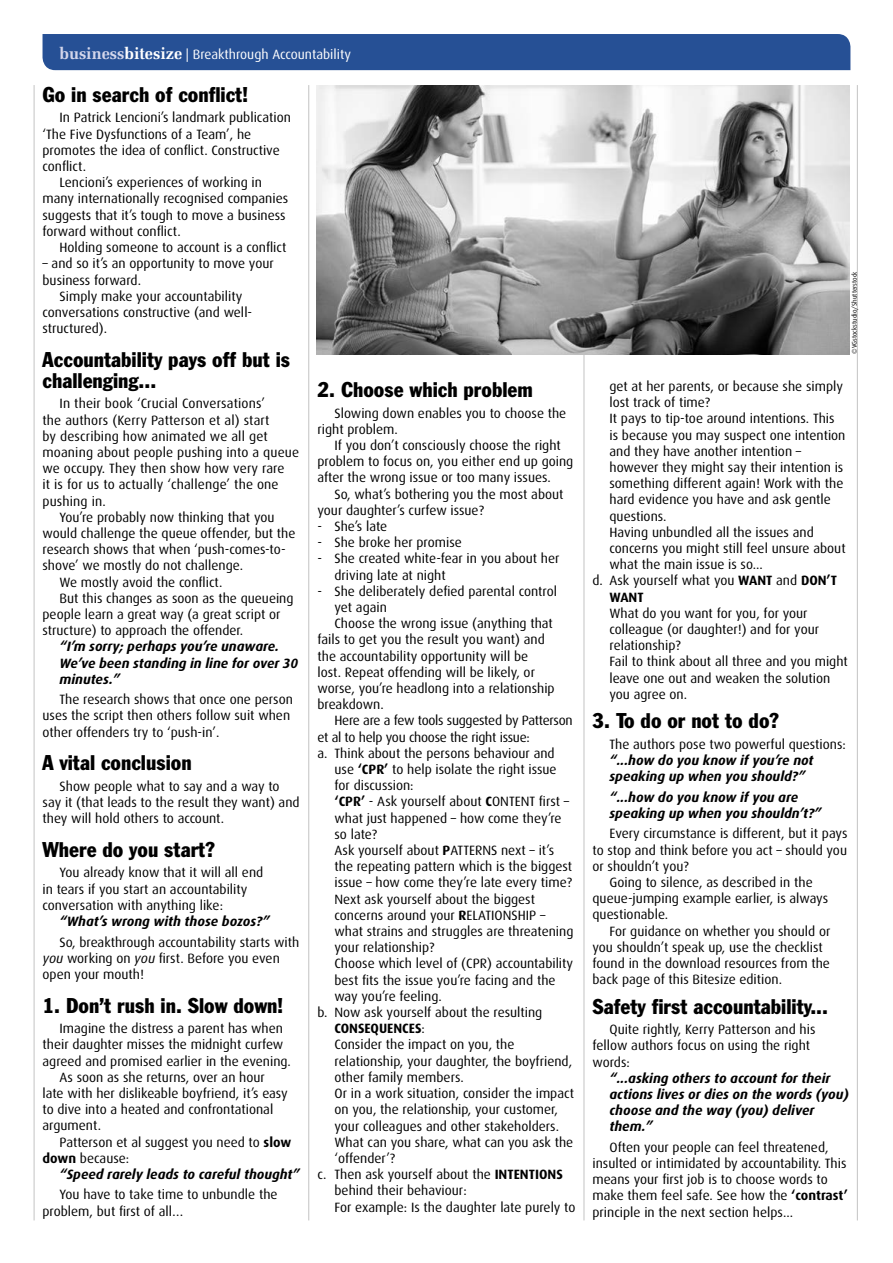
<style>
.page{position:relative;width:893px;height:1263px;background:#fff}
.page>*{position:absolute;margin:0;border:0;box-sizing:border-box;transform-origin:0 0}
.SUBHEAD{font:condensed 21px/21px "Franklin Gothic BT";color:#000}
.body{font:13.5px/16.2px "Dax";color:#000}
.QUOTE{font:italic 700 13.5px/16.2px "Dax";color:#000}
.body-2{font:13.5px/16.2px "Dax";letter-spacing:-.02em;color:#000}
.body2{font:13.5px "Dax";color:#fff}
.body2-2{font:6.75px "Dax";color:#000}
.s1{font-family:"Zapf Elliptical 711 BT";font-weight:700;font-size:16.5px;color:#d3d6eb}
.s2{font-family:"Zapf Elliptical 711 BT";font-weight:700;font-size:16.5px}
.s3{font-style:italic}
.s4{font-weight:700}
</style>
<div class="page">
<hr style="left:308px;top:85px;width:1px;height:1135px;background:#c6c6c6">
<hr style="left:583px;top:85px;width:1px;height:1135px;background:#c6c6c6">
<hr style="left:34px;top:85px;width:1px;height:1135px;background:#c6c6c6">
<hr style="left:857px;top:85px;width:1px;height:1135px;background:#c6c6c6">
<div style="left:43px;top:34px;width:807px;height:36px;background:#265095"></div>
<img style="left:317px;top:85px;width:533px;height:270px">
<p class="body2" style="left:60px;top:47px;width:293px"><span class="s1">business</span><span class="s2">bitesize</span> | Breakthrough Accountability</p>
<p class="SUBHEAD" style="left:43px;top:83px;width:207px">Go in search of conflict!</p>
<p class="body" style="left:43px;top:110px;width:250px;text-indent:17px">In Patrick Lencioni’s landmark publication ‘The Five Dysfunctions of a Team’, he promotes the idea of conflict. Constructive conflict.</p>
<p class="body" style="left:43px;top:175px;width:247px;text-indent:17px">Lencioni’s experiences of working in many internationally recognised companies suggests that it’s tough to move a business forward without conflict.</p>
<p class="body" style="left:60px;top:239px;width:228px">Holding someone to account is a conflict</p>
<p class="body" style="left:43px;top:256px;width:233px">– and so it’s an opportunity to move your business forward.</p>
<p class="body" style="left:43px;top:288px;width:211px;text-indent:17px">Simply make your accountability conversations constructive (and well&shy;structured).</p>
<p class="SUBHEAD" style="left:43px;top:348px;width:249px">Accountability pays off but is challenging...</p>
<p class="body" style="left:43px;top:396px;width:258px;text-indent:17px">In their book ‘Crucial Conversations’<br>the authors (Kerry Patterson et al) start<br>by describing how animated we all get moaning about people pushing into a queue we occupy. They then show how very rare<br>it is for us to actually ‘challenge’ the one pushing in.</p>
<p class="body" style="left:43px;top:509px;width:254px;text-indent:17px">You’re probably now thinking that you would challenge the queue offender, but the research shows that when ‘push-comes-to&shy;shove’ we mostly do not challenge.</p>
<p class="body" style="left:60px;top:574px;width:165px">We mostly avoid the conflict.</p>
<p class="body" style="left:43px;top:590px;width:253px;text-indent:17px">But this changes as soon as the queueing people learn a great way (a great script or structure) to approach the offender.</p>
<p class="QUOTE" style="left:60px;top:639px;width:240px">“I’m sorry; perhaps you’re unaware.<br>We’ve been standing in line for over 30 minutes.”</p>
<p class="body" style="left:43px;top:691px;width:252px;text-indent:17px">The research shows that once one person uses the script then others follow suit when other offenders try to ‘push-in’.</p>
<p class="SUBHEAD" style="left:43px;top:752px;width:151px">A vital conclusion</p>
<p class="body" style="left:43px;top:778px;width:259px;text-indent:17px">Show people what to say and a way to say it (that leads to the result they want) and they will hold others to account.</p>
<p class="SUBHEAD" style="left:43px;top:838px;width:174px">Where do you start?</p>
<p class="body" style="left:43px;top:865px;width:222px;text-indent:17px">You already know that it will all end in tears if you start an accountability conversation with anything like:</p>
<p class="QUOTE" style="left:60px;top:913px;width:211px">“What’s wrong with those bozos?”</p>
<p class="body" style="left:43px;top:934px;width:258px;text-indent:17px">So, breakthrough accountability starts with <span class="s3">you</span> working on <span class="s3">you</span> first. Before you even open your mouth!</p>
<p class="SUBHEAD" style="left:43px;top:994px;width:242px">1. Don’t rush in. Slow down!</p>
<p class="body" style="left:43px;top:1020px;width:250px;text-indent:17px">Imagine the distress a parent has when their daughter misses the midnight curfew agreed and promised earlier in the evening.</p>
<p class="body" style="left:43px;top:1069px;width:247px;text-indent:17px">As soon as she returns, over an hour late with her dislikeable boyfriend, it’s easy to dive into a heated and confrontational argument.</p>
<p class="body" style="left:43px;top:1134px;width:250px;text-indent:17px">Patterson et al suggest you need to <span class="s4">slow down</span> because:</p>
<p class="QUOTE" style="left:60px;top:1166px;width:242px">“Speed rarely leads to careful thought”</p>
<p class="body" style="left:43px;top:1187px;width:237px;text-indent:17px">You have to take time to unbundle the problem, but first of all…</p>
<p class="SUBHEAD" style="left:317px;top:379px;width:217px">2. Choose which problem</p>
<p class="body" style="left:317px;top:405px;width:250px;text-indent:17px">Slowing down enables you to choose the right problem.</p>
<p class="body" style="left:317px;top:437px;width:257px;text-indent:17px">If you don’t consciously choose the right problem to focus on, you either end up going after the wrong issue or too many issues.</p>
<p class="body" style="left:317px;top:486px;width:248px;text-indent:17px">So, what’s bothering you the most about your daughter’s curfew issue?</p>
<p class="body" style="left:317px;top:518px;width:71px">- She’s late</p>
<p class="body" style="left:317px;top:535px;width:146px">- She broke her promise</p>
<p class="body" style="left:334px;top:551px;width:227px;text-indent:-17px">- She created white-fear in you about her driving late at night</p>
<p class="body" style="left:334px;top:583px;width:224px;text-indent:-17px">- She deliberately defied parental control yet again</p>
<p class="body" style="left:317px;top:616px;width:239px;text-indent:17px">Choose the wrong issue (anything that fails to get you the result you want) and the accountability opportunity will be lost. Repeat offending will be likely, or worse, you’re headlong into a relationship breakdown.</p>
<p class="body-2" style="left:317px;top:713px;width:257px;text-indent:17px">Here are a few tools suggested by Patterson et al to help you choose the right issue:</p>
<p class="body" style="left:334px;top:745px;width:224px;text-indent:-17px">a. Think about the persons behaviour and use <span class="s4">‘CPR’</span> to help isolate the right issue for discussion:</p>
<p class="body" style="left:334px;top:794px;width:236px"><span class="s4">‘CPR’</span> - Ask yourself about <span class="s4">C</span>ONTENT first – what just happened – how come they’re so late?</p>
<p class="body" style="left:334px;top:842px;width:239px">Ask yourself about <span class="s4">P</span>ATTERNS next – it’s the repeating pattern which is the biggest issue – how come they’re late every time?</p>
<p class="body" style="left:334px;top:891px;width:240px">Next ask yourself about the biggest concerns around your <span class="s4">R</span>ELATIONSHIP – what strains and struggles are threatening your relationship?</p>
<p class="body" style="left:334px;top:956px;width:240px">Choose which level of (CPR) accountability best fits the issue you’re facing and the way you’re feeling.</p>
<p class="body" style="left:334px;top:1004px;width:209px;text-indent:-17px">b. Now ask yourself about the resulting<br><span class="s4">CONSEQUENCES</span>:</p>
<p class="body" style="left:334px;top:1037px;width:239px">Consider the impact on you, the relationship, your daughter, the boyfriend, other family members.</p>
<p class="body" style="left:334px;top:1085px;width:241px">Or in a work situation, consider the impact on you, the relationship, your customer, your colleagues and other stakeholders.<br>What can you share, what can you ask the ‘offender’?</p>
<p class="body" style="left:334px;top:1166px;width:230px;text-indent:-17px">c. Then ask yourself about the <span class="s4">INTENTIONS </span>behind their behaviour:</p>
<p class="body" style="left:334px;top:1199px;width:242px">For example: Is the daughter late purely to</p>
<p class="body2-2" style="left:851px;top:354px;width:84px;rotate:-90deg">©VGstockstudio/Shutterstock</p>
<p class="body" style="left:609px;top:378px;width:235px">get at her parents, or because she simply lost track of time?</p>
<p class="body" style="left:609px;top:411px;width:237px">It pays to tip-toe around intentions. This is because you may suspect one intention and they have another intention – however they might say their intention is something different again! Work with the hard evidence you have and ask gentle questions.</p>
<p class="body" style="left:609px;top:524px;width:238px">Having unbundled all the issues and concerns you might still feel unsure about what the main issue is so...</p>
<p class="body" style="left:609px;top:573px;width:229px;text-indent:-17px">d. Ask yourself what you <span class="s4">WANT</span> and <span class="s4">DON’T<br>WANT</span></p>
<p class="body" style="left:609px;top:605px;width:211px">What do you want for you, for your colleague (or daughter!) and for your relationship?</p>
<p class="body" style="left:609px;top:654px;width:240px">Fail to think about all three and you might leave one out and weaken the solution you agree on.</p>
<p class="SUBHEAD" style="left:592px;top:710px;width:188px">3. To do or not to do?</p>
<p class="body" style="left:609px;top:736px;width:238px">The authors pose two powerful questions:</p>
<p class="QUOTE" style="left:609px;top:752px;width:206px">“...how do you know if you’re not speaking up when you should?”</p>
<p class="QUOTE" style="left:609px;top:789px;width:213px">“...how do you know if you are speaking up when you shouldn’t?”</p>
<p class="body" style="left:592px;top:826px;width:257px;text-align:justify;text-indent:17px">Every circumstance is different, but it pays to stop and think before you act – should you or shouldn’t you?</p>
<p class="body" style="left:592px;top:874px;width:237px;text-indent:17px">Going to silence, as described in the queue-jumping example earlier, is always questionable.</p>
<p class="body" style="left:592px;top:923px;width:239px;text-indent:17px">For guidance on whether you should or you shouldn’t speak up, use the checklist found in the download resources from the back page of this Bitesize edition.</p>
<p class="SUBHEAD" style="left:592px;top:995px;width:237px">Safety first accountability...</p>
<p class="body" style="left:592px;top:1021px;width:225px;text-indent:17px">Quite rightly, Kerry Patterson and his fellow authors focus on using the right words:</p>
<p class="QUOTE" style="left:609px;top:1070px;width:241px">“...asking others to account for their actions lives or dies on the words (you) choose and the way (you) deliver them.”</p>
<p class="body" style="left:592px;top:1139px;width:257px;text-indent:17px">Often your people can feel threatened, insulted or intimidated by accountability. This means your first job is to choose words to make them feel safe. See how the <span class="s4">‘contrast’ </span>principle in the next section helps...</p>
</div>
